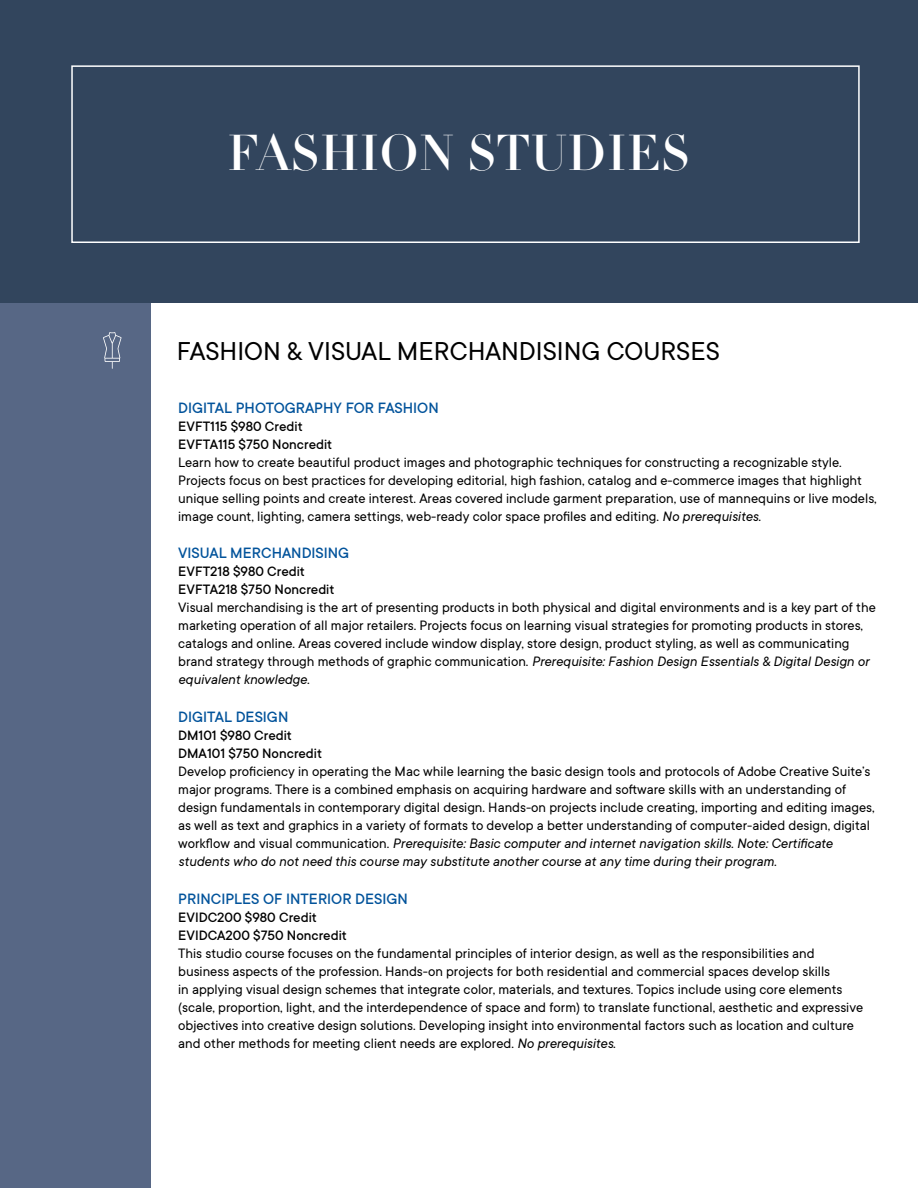
<style>
.page{position:relative;width:918px;height:1188px;background:#fff}
.page>*{position:absolute;margin:0;border:0;box-sizing:border-box;transform-origin:0 0}
.t1{font:49.5px "Didot LH Headline";color:#fff}
.t2{font:28.5px "TT Commons";color:#000}
.t3{font:500 16.5px "TT Commons";color:#02539b}
.t4{font:15px/18px "TT Commons";color:#000}
.t5{font:500 15px/18px "TT Commons";color:#000}
.s1{font-style:italic}
</style>
<div class="page">
<div style="left:0;top:0;width:150px;height:1188px;background:#576785"></div>
<div style="left:0;top:0;width:918px;height:302px;background:#32455d"></div>
<div style="left:71px;top:65px;width:789px;height:178px;border:2px solid #fff"></div>
<svg style="left:103px;top:332px;width:19px;height:37px"></svg>
<h1 class="t1" style="left:228px;top:124px;width:464px">FASHION STUDIES</h1>
<h2 class="t2" style="left:177px;top:336px;width:545px">FASHION &amp; VISUAL MERCHANDISING COURSES</h2>
<p class="t3" style="left:178px;top:398px;width:262px">DIGITAL PHOTOGRAPHY FOR FASHION</p>
<p class="t5" style="left:178px;top:417px;width:156px">EVFT115 $980 Credit<br>EVFTA115 $750 Noncredit</p>
<p class="t4" style="left:178px;top:453px;width:700px">Learn how to create beautiful product images and photographic techniques for constructing a recognizable style.<br>Projects focus on best practices for developing editorial, high fashion, catalog and e-commerce images that highlight unique selling points and create interest. Areas covered include garment preparation, use of mannequins or live models, image count, lighting, camera settings, web-ready color space profiles and editing. <span class="s1">No prerequisites.</span></p>
<p class="t3" style="left:178px;top:544px;width:173px">VISUAL MERCHANDISING</p>
<p class="t5" style="left:178px;top:563px;width:158px">EVFT218 $980 Credit<br>EVFTA218 $750 Noncredit</p>
<p class="t4" style="left:178px;top:599px;width:699px">Visual merchandising is the art of presenting products in both physical and digital environments and is a key part of the marketing operation of all major retailers. Projects focus on learning visual strategies for promoting products in stores, catalogs and online. Areas covered include window display, store design, product styling, as well as communicating brand strategy through methods of graphic communication. <span class="s1">Prerequisite: Fashion Design Essentials &amp; Digital Design or equivalent knowledge.</span></p>
<p class="t3" style="left:178px;top:708px;width:112px">DIGITAL DESIGN</p>
<p class="t5" style="left:178px;top:727px;width:145px">DM101 $980 Credit<br>DMA101 $750 Noncredit</p>
<p class="t4" style="left:178px;top:763px;width:698px">Develop proficiency in operating the Mac while learning the basic design tools and protocols of Adobe Creative Suite’s major programs. There is a combined emphasis on acquiring hardware and software skills with an understanding of design fundamentals in contemporary digital design. Hands-on projects include creating, importing and editing images, as well as text and graphics in a variety of formats to develop a better understanding of computer-aided design, digital workflow and visual communication. <span class="s1">Prerequisite: Basic computer and internet navigation skills. Note: Certificate students who do not need this course may substitute another course at any time during their program.</span></p>
<p class="t3" style="left:178px;top:890px;width:231px">PRINCIPLES OF INTERIOR DESIGN</p>
<p class="t5" style="left:178px;top:909px;width:170px">EVIDC200 $980 Credit<br>EVIDCA200 $750 Noncredit</p>
<p class="t4" style="left:178px;top:945px;width:687px">This studio course focuses on the fundamental principles of interior design, as well as the responsibilities and business aspects of the profession. Hands-on projects for both residential and commercial spaces develop skills<br>in applying visual design schemes that integrate color, materials, and textures. Topics include using core elements (scale, proportion, light, and the interdependence of space and form) to translate functional, aesthetic and expressive objectives into creative design solutions. Developing insight into environmental factors such as location and culture and other methods for meeting client needs are explored. <span class="s1">No prerequisites.</span></p>
</div>
